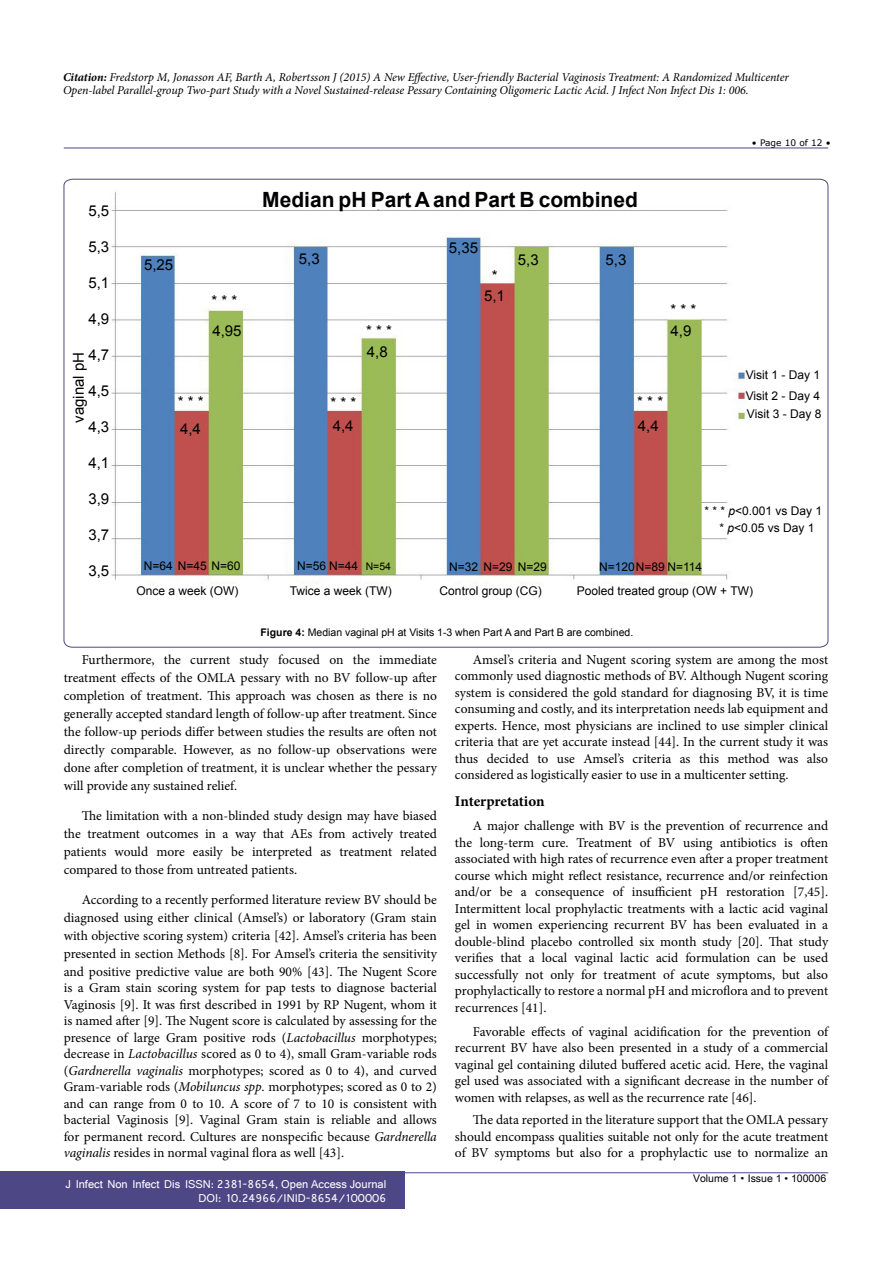
<style>
.page{position:relative;width:893px;height:1263px;background:#fff}
.page>*{position:absolute;margin:0;border:0;box-sizing:border-box;transform-origin:0 0}
.t1{font:700 21px "Arial";color:#000}
.t2{font:15px "Arial";color:#000}
.t3{font:700 15px "Minion Pro";letter-spacing:-.01em;color:#000}
.t4{font:13.5px/16.5px "Minion Pro";color:#000;text-align:justify}
.t5{font:italic 12px/13.5px "Minion Pro";letter-spacing:-.005em;color:#000}
.t6{font:12px/20.7px "Arial";color:#000}
.t7{font:12px/14.2px "Shruti";color:#fff;text-align:right}
.t8{font:10.5px "Arial";color:#000}
.t9{font:10.5px "Arial Unicode MS";color:#000}
.t10{font:9px "MS Reference Sans Serif";color:#000}
.s1{font-weight:700}
.s2{font-style:italic}
.s3{font-size:10.5px}
.s4{font-family:"Batang"}
</style>
<div class="page">
<hr style="left:64px;top:148px;width:764px;height:1px;background:#4d4785">
<hr style="left:64px;top:1172px;width:764px;height:1px;background:#4d4785">
<div style="left:0;top:1171px;width:404px;height:38px;background:#4d4785"></div>
<svg style="left:64px;top:179px;width:764px;height:468px"></svg>
<img style="left:72px;top:185px;width:750px;height:434px">
<p class="t5" style="left:63px;top:70px;width:727px"><span class="s1">Citation:</span> Fredstorp M, Jonasson AF, Barth A, Robertsson J (2015) A New Effective, User-friendly Bacterial Vaginosis Treatment: A Randomized Multicenter<br>Open-label Parallel-group Two-part Study with a Novel Sustained-release Pessary Containing Oligomeric Lactic Acid. J Infect Non Infect Dis 1: 006.</p>
<p class="t2" style="left:88px;top:201px;width:22px">5,5</p>
<p class="t2" style="left:88px;top:237px;width:22px">5,3</p>
<p class="t2" style="left:88px;top:273px;width:22px">5,1</p>
<p class="t2" style="left:88px;top:309px;width:22px">4,9</p>
<p class="t2" style="left:88px;top:345px;width:22px">4,7</p>
<p class="t2" style="left:88px;top:381px;width:22px">4,5</p>
<p class="t2" style="left:88px;top:417px;width:22px">4,3</p>
<p class="t2" style="left:88px;top:453px;width:22px">4,1</p>
<p class="t2" style="left:88px;top:489px;width:22px">3,9</p>
<p class="t2" style="left:88px;top:525px;width:22px">3,7</p>
<p class="t2" style="left:88px;top:561px;width:22px">3,5</p>
<p class="t2" style="left:69px;top:423px;width:72px;rotate:-90deg">vaginal pH</p>
<p class="t10" style="left:752px;top:137px;width:80px">• Page 10 of 12 •</p>
<h1 class="t1" style="left:262px;top:185px;width:377px">Median pH Part A and Part B combined</h1>
<p class="t2" style="left:144px;top:255px;width:31px">5,25</p>
<p class="t2" style="left:299px;top:249px;width:22px">5,3</p>
<p class="t2" style="left:449px;top:238px;width:31px">5,35</p>
<p class="t2" style="left:492px;top:266px;width:7px">*</p>
<p class="t2" style="left:518px;top:250px;width:22px">5,3</p>
<p class="t2" style="left:605px;top:250px;width:22px">5,3</p>
<p class="t2" style="left:212px;top:291px;width:27px">* * *</p>
<p class="t2" style="left:484px;top:285px;width:22px">5,1</p>
<p class="t2" style="left:671px;top:299px;width:27px">* * *</p>
<p class="t2" style="left:212px;top:321px;width:31px">4,95</p>
<p class="t2" style="left:366px;top:321px;width:27px">* * *</p>
<p class="t2" style="left:671px;top:321px;width:22px">4,9</p>
<p class="t2" style="left:367px;top:342px;width:22px">4,8</p>
<p class="t2" style="left:178px;top:392px;width:27px">* * *</p>
<p class="t2" style="left:180px;top:419px;width:22px">4,4</p>
<p class="t2" style="left:331px;top:393px;width:27px">* * *</p>
<p class="t2" style="left:333px;top:416px;width:22px">4,4</p>
<p class="t2" style="left:637px;top:392px;width:27px">* * *</p>
<p class="t2" style="left:638px;top:416px;width:22px">4,4</p>
<p class="t6" style="left:746px;top:364px;width:76px">Visit 1 - Day 1<br>Visit 2 - Day 4</p>
<p class="t6" style="left:747px;top:404px;width:76px">Visit 3 - Day 8</p>
<p class="t6" style="left:719px;top:502px;width:104px;line-height:17.2px;text-indent:-15px">* * * <span class="s2">p</span>&lt;0.001 vs Day 1 * <span class="s2">p</span>&lt;0.05 vs Day 1</p>
<p class="t6" style="left:144px;top:556px;width:98px">N=64 N=45 N=60</p>
<p class="t6" style="left:297px;top:556px;width:96px">N=56 N=44 <span class="s3">N=54</span></p>
<p class="t6" style="left:449px;top:556px;width:99px">N=32 N=29 N=29</p>
<p class="t6" style="left:599px;top:556px;width:105px">N=120 N=89 N=114</p>
<p class="t6" style="left:136px;top:581px;width:104px">Once a week (OW)</p>
<p class="t6" style="left:290px;top:581px;width:104px">Twice a week (TW)</p>
<p class="t6" style="left:440px;top:581px;width:104px">Control group (CG)</p>
<p class="t6" style="left:577px;top:581px;width:178px">Pooled treated group (OW + TW)</p>
<p class="t8" style="left:261px;top:625px;width:374px"><span class="s1">Figure 4:</span> Median vaginal pH at Visits 1-3 when Part A and Part B are combined.</p>
<p class="t4" style="left:64px;top:651px;width:375px;line-height:18px;text-indent:18px">Furthermore, the current study focused on the immediate treatment effects of the OMLA pessary with no BV follow-up after completion of treatment. This approach was chosen as there is no generally accepted standard length of follow-up after treatment. Since the follow-up periods differ between studies the results are often not directly comparable. However, as no follow-up observations were done after completion of treatment, it is unclear whether the pessary will provide any sustained relief.</p>
<p class="t4" style="left:64px;top:807px;width:375px;line-height:18px;text-indent:18px">The limitation with a non-blinded study design may have biased the treatment outcomes in a way that AEs from actively treated patients would more easily be interpreted as treatment related compared to those from untreated patients.</p>
<p class="t4" style="left:64px;top:891px;width:375px;line-height:18px;text-indent:18px">According to a recently performed literature review BV should be diagnosed using either clinical (Amsel’s) or laboratory (Gram stain with objective scoring system) criteria [42]. Amsel’s criteria has been presented in section Methods [8]. For Amsel’s criteria the sensitivity and positive predictive value are both 90% [43]. The Nugent Score</p>
<p class="t4" style="left:64px;top:980px;width:375px">is a Gram stain scoring system for pap tests to diagnose bacterial Vaginosis [9]. It was first described in 1991 by RP Nugent, whom it is named after [9]. The Nugent score is calculated by assessing for the presence of large Gram positive rods (<span class="s2">Lactobacillus</span> morphotypes; decrease in <span class="s2">Lactobacillus</span> scored as 0 to 4), small Gram-variable rods (<span class="s2">Gardnerella vaginalis</span> morphotypes; scored as 0 to 4), and curved Gram-variable rods (<span class="s2">Mobiluncus spp</span>. morphotypes; scored as 0 to 2) and can range from 0 to 10. A score of 7 to 10 is consistent with bacterial Vaginosis [9]. Vaginal Gram stain is reliable and allows for permanent record. Cultures are nonspecific because <span class="s2">Gardnerella vaginalis</span> resides in normal vaginal flora as well [43].</p>
<p class="t7" style="left:65px;top:1176px;width:322px">J Infect Non Infect Dis ISSN: 2381-8654, Open Access Journal<br>DOI: 10.24966/INID-8654/100006</p>
<p class="t4" style="left:455px;top:651px;width:375px;text-indent:18px">Amsel’s criteria and Nugent scoring system are among the most commonly used diagnostic methods of BV. Although Nugent scoring system is considered the gold standard for diagnosing BV, it is time consuming and costly, and its interpretation needs lab equipment and experts. Hence, most physicians are inclined to use simpler clinical criteria that are yet accurate instead [44]. In the current study it was thus decided to use Amsel’s criteria as this method was also considered as logistically easier to use in a multicenter setting.</p>
<p class="t3" style="left:455px;top:791px;width:91px">Interpretation</p>
<p class="t4" style="left:455px;top:818px;width:375px;text-indent:18px">A major challenge with BV is the prevention of recurrence and the long-term cure. Treatment of BV using antibiotics is often associated with high rates of recurrence even after a proper treatment course which might reflect resistance, recurrence and/or reinfection and/or be a consequence of insufficient pH restoration [7,45].<br>Intermittent local prophylactic treatments with a lactic acid vaginal gel in women experiencing recurrent BV has been evaluated in a double-blind placebo controlled six month study [20]. That study verifies that a local vaginal lactic acid formulation can be used successfully not only for treatment of acute symptoms, but also prophylactically to restore a normal pH and microflora and to prevent recurrences [41].</p>
<p class="t4" style="left:455px;top:1023px;width:375px;text-indent:18px">Favorable effects of vaginal acidification for the prevention of recurrent BV have also been presented in a study of a commercial vaginal gel containing diluted buffered acetic acid. Here, the vaginal gel used was associated with a significant decrease in the number of women with relapses, as well as the recurrence rate [46].</p>
<p class="t4" style="left:455px;top:1112px;width:375px;text-indent:18px">The data reported in the literature support that the OMLA pessary should encompass qualities suitable not only for the acute treatment of BV symptoms but also for a prophylactic use to normalize an</p>
<p class="t9" style="left:693px;top:1170px;width:135px">Volume 1 <span class="s4">•</span> Issue 1 • 100006</p>
</div>
